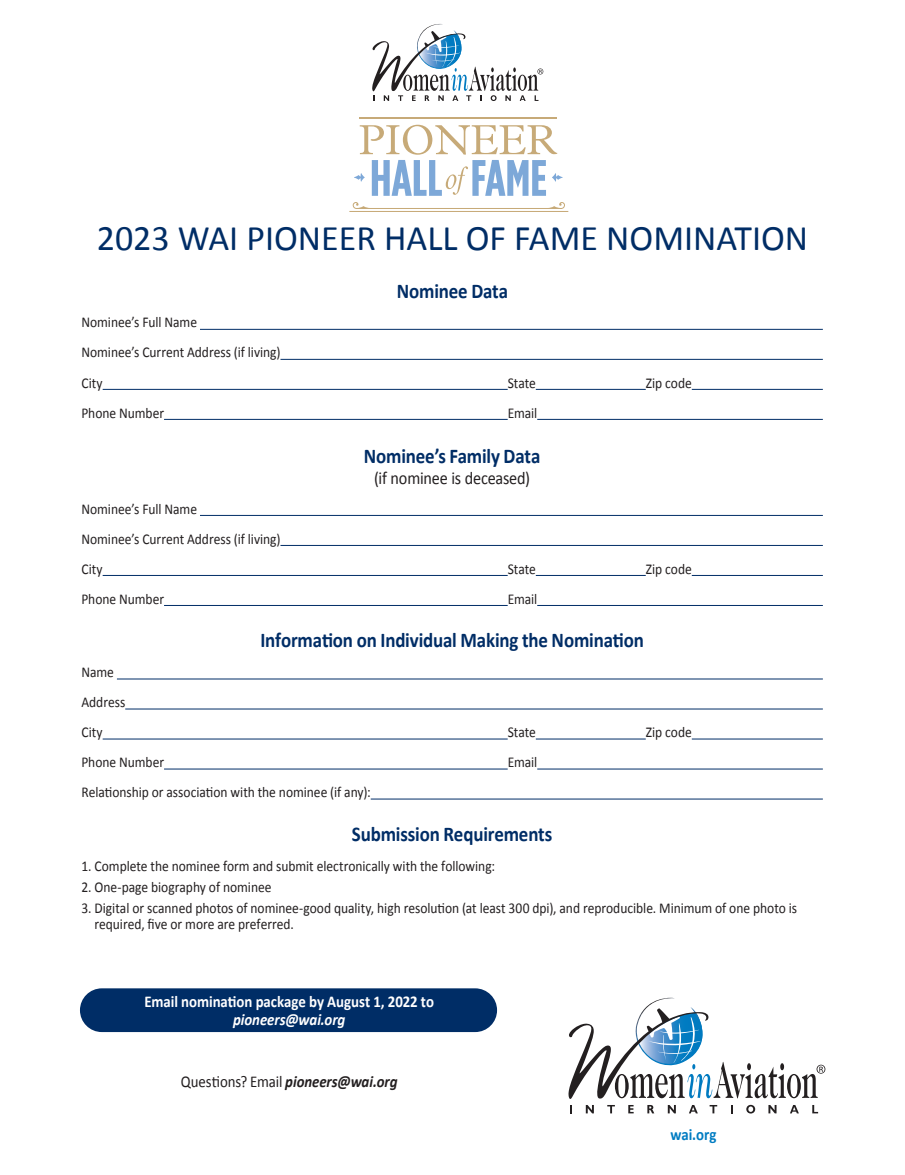
<style>
.page{position:relative;width:905px;height:1175px;background:#fff}
.page>*{position:absolute;margin:0;border:0;box-sizing:border-box;transform-origin:0 0}
.t1{font:36px "Calibri";color:#002d66}
.t2{font:700 21px "Calibri";letter-spacing:-.01em;color:#002d66;scale:.9 1}
.t3{font:18px "Calibri";letter-spacing:-.01em;color:#231f20;scale:.9 1}
.t4{font:700 16.5px "Calibri";letter-spacing:-.005em;color:#fff;scale:.9 1}
.t5{font:italic 700 16.5px "Calibri";letter-spacing:-.005em;color:#231f20;scale:.9 1}
.t6{font:italic 700 16.5px "Calibri";letter-spacing:-.005em;color:#fff;scale:.9 1}
.t7{font:700 16.5px "Calibri";letter-spacing:-.005em;color:#007cc2;scale:.9 1}
.t8{font:15px/16.5px "Calibri";color:#231f20;scale:.9 1}
.s1{font-weight:400;font-style:normal}
</style>
<div class="page">
<svg style="left:568px;top:997px;width:257px;height:116px"></svg>
<hr style="left:200px;top:329px;width:622px;height:1px;background:#002d66">
<hr style="left:280px;top:359px;width:542px;height:1px;background:#002d66">
<hr style="left:103px;top:389px;width:404px;height:1px;background:#002d66">
<hr style="left:536px;top:389px;width:109px;height:1px;background:#002d66">
<hr style="left:691px;top:389px;width:131px;height:1px;background:#002d66">
<hr style="left:164px;top:419px;width:343px;height:1px;background:#002d66">
<hr style="left:537px;top:419px;width:285px;height:1px;background:#002d66">
<hr style="left:200px;top:515px;width:622px;height:1px;background:#002d66">
<hr style="left:280px;top:545px;width:542px;height:1px;background:#002d66">
<hr style="left:103px;top:575px;width:404px;height:1px;background:#002d66">
<hr style="left:536px;top:575px;width:109px;height:1px;background:#002d66">
<hr style="left:691px;top:575px;width:131px;height:1px;background:#002d66">
<hr style="left:164px;top:605px;width:343px;height:1px;background:#002d66">
<hr style="left:537px;top:605px;width:285px;height:1px;background:#002d66">
<hr style="left:117px;top:678px;width:705px;height:1px;background:#002d66">
<hr style="left:125px;top:708px;width:697px;height:1px;background:#002d66">
<hr style="left:103px;top:738px;width:404px;height:1px;background:#002d66">
<hr style="left:536px;top:738px;width:109px;height:1px;background:#002d66">
<hr style="left:691px;top:738px;width:131px;height:1px;background:#002d66">
<hr style="left:164px;top:768px;width:343px;height:1px;background:#002d66">
<hr style="left:537px;top:768px;width:285px;height:1px;background:#002d66">
<hr style="left:371px;top:798px;width:451px;height:1px;background:#002d66">
<svg style="left:349px;top:202px;width:219px;height:10px"></svg>
<svg style="left:354px;top:125px;width:208px;height:71px"></svg>
<hr style="left:360px;top:118px;width:197px;height:1px;background:#c7aa78">
<svg style="left:372px;top:23px;width:171px;height:78px"></svg>
<div style="left:80px;top:988px;width:417px;height:44px;background:#002d66;border-radius:22px"></div>
<p class="t1" style="left:97px;top:215px;width:713px">2023 WAI PIONEER HALL OF FAME NOMINATION</p>
<p class="t2" style="left:397px;top:278px;width:125px">Nominee Data</p>
<p class="t8" style="left:81px;top:314px;width:130px">Nominee’s Full Name</p>
<p class="t8" style="left:81px;top:344px;width:223px">Nominee’s Current Address (if living)</p>
<p class="t8" style="left:81px;top:374px;width:25px">City</p>
<p class="t8" style="left:507px;top:374px;width:33px">State</p>
<p class="t8" style="left:645px;top:374px;width:53px">Zip code</p>
<p class="t8" style="left:81px;top:404px;width:93px">Phone Number</p>
<p class="t8" style="left:507px;top:404px;width:34px">Email</p>
<p class="t2" style="left:364px;top:442px;width:198px">Nominee’s Family Data</p>
<p class="t3" style="left:374px;top:466px;width:175px">(if nominee is deceased)</p>
<p class="t8" style="left:81px;top:500px;width:130px">Nominee’s Full Name</p>
<p class="t8" style="left:81px;top:530px;width:223px">Nominee’s Current Address (if living)</p>
<p class="t8" style="left:81px;top:560px;width:25px">City</p>
<p class="t8" style="left:507px;top:560px;width:33px">State</p>
<p class="t8" style="left:645px;top:560px;width:53px">Zip code</p>
<p class="t8" style="left:81px;top:590px;width:93px">Phone Number</p>
<p class="t8" style="left:507px;top:590px;width:34px">Email</p>
<p class="t2" style="left:260px;top:626px;width:428px">Information on Individual Making the Nomination</p>
<p class="t8" style="left:81px;top:664px;width:38px">Name</p>
<p class="t8" style="left:81px;top:694px;width:50px">Address</p>
<p class="t8" style="left:81px;top:724px;width:25px">City</p>
<p class="t8" style="left:507px;top:724px;width:33px">State</p>
<p class="t8" style="left:645px;top:724px;width:53px">Zip code</p>
<p class="t8" style="left:81px;top:754px;width:93px">Phone Number</p>
<p class="t8" style="left:507px;top:754px;width:34px">Email</p>
<p class="t8" style="left:81px;top:784px;width:323px">Relationship or association with the nominee (if any):</p>
<p class="t2" style="left:352px;top:820px;width:224px">Submission Requirements</p>
<p class="t8" style="left:81px;top:857px;width:461px">1. Complete the nominee form and submit electronically with the following:</p>
<p class="t8" style="left:81px;top:878px;width:213px">2. One-page biography of nominee</p>
<p class="t8" style="left:94px;top:899px;width:782px;text-indent:-13px">3. Digital or scanned photos of nominee-good quality, high resolution (at least 300 dpi), and reproducible. Minimum of one photo is required, five or more are preferred.</p>
<p class="t4" style="left:144px;top:990px;width:323px">Email nomination package by August 1, 2022 to</p>
<p class="t6" style="left:233px;top:1009px;width:126px">pioneers@wai.org</p>
<p class="t5" style="left:181px;top:1071px;width:242px"><span class="s1">Questions? Email</span> pioneers@wai.org</p>
<p class="t7" style="left:670px;top:1123px;width:52px">wai.org</p>
</div>
